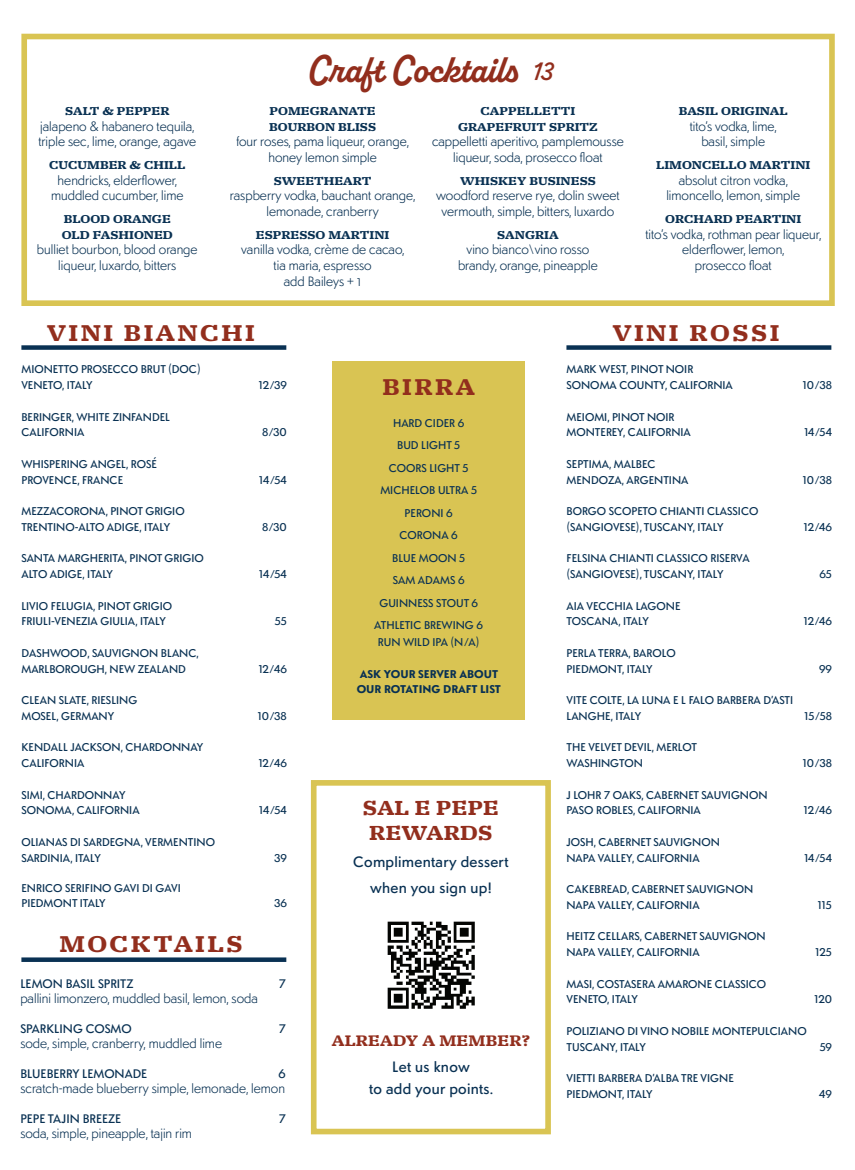
<style>
.page{position:relative;width:855px;height:1170px;background:#fff}
.page>*{position:absolute;margin:0;border:0;box-sizing:border-box;transform-origin:0 0}
.t1{font:700 39.38px "Alkaline";color:#922e1d}
.t2{font:700 22.5px "Molto";letter-spacing:.11em;color:#922e1d}
.t3{font:700 20px/25px "Molto";letter-spacing:.01em;color:#922e1d;text-align:center}
.t4{font:500 15px/26.2px "Sonar Sans";letter-spacing:.02em;color:#093153;text-align:center}
.t5{font:700 15px "Molto";letter-spacing:.01em;color:#922e1d}
.t6{font:300 13.5px/15.8px "Sonar Sans";color:#093153;text-align:center}
.t7{font:500 12.38px "Sonar Sans";color:#093153}
.t8{font:500 11.25px/15.8px "Sonar Sans";color:#093153}
.t9{font:700 11.25px/15.8px "Molto";color:#093153}
.t10{font:700 11.25px/15.8px "Sonar Sans";color:#093153}
.s1{font-size:22.5px}
</style>
<div class="page">
<div style="left:311px;top:780px;width:240px;height:354px;border:6px solid #d9c453"></div>
<div style="left:332px;top:361px;width:193px;height:358px;background:#d9c453"></div>
<div style="left:21px;top:345px;width:265px;height:5px;background:#093153"></div>
<div style="left:21px;top:957px;width:265px;height:5px;background:#093153"></div>
<div style="left:566px;top:345px;width:265px;height:5px;background:#093153"></div>
<div style="left:21px;top:34px;width:814px;height:272px;border:6px solid #d9c453"></div>
<img style="left:387px;top:921px;width:88px;height:88px">
<p class="t9" style="left:65px;top:104px;width:106px">SALT &amp; PEPPER</p>
<p class="t6" style="left:38px;top:117px;width:159px;text-align:left">jalapeno &amp; habanero tequila, triple sec, lime, orange, agave</p>
<p class="t9" style="left:49px;top:158px;width:138px">CUCUMBER &amp; CHILL</p>
<p class="t6" style="left:51px;top:171px;width:134px">hendricks, elderflower, muddled cucumber, lime</p>
<p class="t9" style="left:62px;top:212px;width:113px">BLOOD ORANGE<br>OLD FASHIONED</p>
<p class="t6" style="left:37px;top:241px;width:162px">bulliet bourbon, blood orange liqueur, luxardo, bitters</p>
<h1 class="t1" style="left:308px;top:45px;width:247px">Craft Cocktails <span class="s1">13</span></h1>
<p class="t9" style="left:269px;top:104px;width:108px">POMEGRANATE<br>BOURBON BLISS</p>
<p class="t6" style="left:236px;top:133px;width:174px">four roses, pama liqueur, orange, honey lemon simple</p>
<p class="t9" style="left:274px;top:174px;width:99px">SWEETHEART</p>
<p class="t6" style="left:230px;top:187px;width:187px">raspberry vodka, bauchant orange, lemonade, cranberry</p>
<p class="t9" style="left:256px;top:228px;width:135px">ESPRESSO MARTINI</p>
<p class="t6" style="left:241px;top:241px;width:165px">vanilla vodka, crème de cacao, tia maria, espresso<br>add Baileys + 1</p>
<p class="t9" style="left:458px;top:104px;width:141px;text-align:center">CAPPELLETTI<br>GRAPEFRUIT SPRITZ</p>
<p class="t6" style="left:432px;top:133px;width:193px">cappelletti aperitivo, pamplemousse liqueur, soda, prosecco float</p>
<p class="t9" style="left:460px;top:174px;width:137px">WHISKEY BUSINESS</p>
<p class="t6" style="left:436px;top:187px;width:185px">woodford reserve rye, dolin sweet vermouth, simple, bitters, luxardo</p>
<p class="t9" style="left:497px;top:228px;width:63px">SANGRIA</p>
<p class="t6" style="left:458px;top:241px;width:141px">vino bianco\vino rosso brandy, orange, pineapple</p>
<p class="t9" style="left:679px;top:104px;width:111px">BASIL ORIGINAL</p>
<p class="t6" style="left:690px;top:117px;width:89px">tito’s vodka, lime, basil, simple</p>
<p class="t9" style="left:656px;top:158px;width:156px">LIMONCELLO MARTINI</p>
<p class="t6" style="left:666px;top:171px;width:135px">absolut citron vodka, limoncello, lemon, simple</p>
<p class="t9" style="left:665px;top:212px;width:138px">ORCHARD PEARTINI</p>
<p class="t6" style="left:645px;top:225px;width:178px">tito’s vodka, rothman pear liqueur, elderflower, lemon,<br>prosecco float</p>
<h2 class="t2" style="left:47px;top:320px;width:209px">VINI BIANCHI</h2>
<h2 class="t2" style="left:613px;top:320px;width:168px">VINI ROSSI</h2>
<p class="t8" style="left:21px;top:361px;width:181px">MIONETTO PROSECCO BRUT (DOC)<br>VENETO, ITALY</p>
<p class="t8" style="left:259px;top:377px;width:30px">12/39</p>
<h2 class="t2" style="left:382px;top:373px;width:94px">BIRRA</h2>
<p class="t8" style="left:566px;top:361px;width:168px">MARK WEST, PINOT NOIR<br>SONOMA COUNTY, CALIFORNIA</p>
<p class="t8" style="left:803px;top:377px;width:31px">10/38</p>
<p class="t8" style="left:21px;top:408px;width:150px">BERINGER, WHITE ZINFANDEL<br>CALIFORNIA</p>
<p class="t8" style="left:21px;top:456px;width:137px">WHISPERING ANGEL, ROSÉ<br>PROVENCE, FRANCE</p>
<p class="t8" style="left:21px;top:503px;width:165px">MEZZACORONA, PINOT GRIGIO<br>TRENTINO-ALTO ADIGE, ITALY</p>
<p class="t8" style="left:21px;top:550px;width:184px">SANTA MARGHERITA, PINOT GRIGIO<br>ALTO ADIGE, ITALY</p>
<p class="t8" style="left:21px;top:597px;width:152px">LIVIO FELUGIA, PINOT GRIGIO<br>FRIULI-VENEZIA GIULIA, ITALY</p>
<p class="t8" style="left:21px;top:645px;width:179px">DASHWOOD, SAUVIGNON BLANC,<br>MARLBOROUGH, NEW ZEALAND</p>
<p class="t8" style="left:262px;top:424px;width:26px">8/30</p>
<p class="t8" style="left:259px;top:471px;width:29px">14/54</p>
<p class="t8" style="left:262px;top:519px;width:26px">8/30</p>
<p class="t8" style="left:259px;top:566px;width:29px">14/54</p>
<p class="t8" style="left:275px;top:613px;width:13px">55</p>
<p class="t8" style="left:259px;top:660px;width:30px">12/46</p>
<p class="t8" style="left:374px;top:411px;width:110px;line-height:22.5px;text-align:center">HARD CIDER 6<br>BUD LIGHT 5<br>COORS LIGHT 5<br>MICHELOB ULTRA 5<br>PERONI 6<br>CORONA 6<br>BLUE MOON 5<br>SAM ADAMS 6<br>GUINNESS STOUT 6<br>ATHLETIC BREWING 6</p>
<p class="t8" style="left:378px;top:634px;width:103px">RUN WILD IPA (N/A)</p>
<p class="t10" style="left:357px;top:665px;width:146px">ASK YOUR SERVER ABOUT<br>OUR ROTATING DRAFT LIST</p>
<p class="t8" style="left:566px;top:408px;width:126px">MEIOMI, PINOT NOIR<br>MONTEREY, CALIFORNIA</p>
<p class="t8" style="left:566px;top:456px;width:123px">SEPTIMA, MALBEC<br>MENDOZA, ARGENTINA</p>
<p class="t8" style="left:566px;top:503px;width:193px">BORGO SCOPETO CHIANTI CLASSICO (SANGIOVESE), TUSCANY, ITALY</p>
<p class="t8" style="left:566px;top:550px;width:185px">FELSINA CHIANTI CLASSICO RISERVA (SANGIOVESE), TUSCANY, ITALY</p>
<p class="t8" style="left:566px;top:597px;width:116px">AIA VECCHIA LAGONE<br>TOSCANA, ITALY</p>
<p class="t8" style="left:566px;top:645px;width:111px">PERLA TERRA, BAROLO<br>PIEDMONT, ITALY</p>
<p class="t8" style="left:804px;top:424px;width:29px">14/54</p>
<p class="t8" style="left:803px;top:471px;width:31px">10/38</p>
<p class="t8" style="left:804px;top:519px;width:30px">12/46</p>
<p class="t8" style="left:819px;top:566px;width:14px">65</p>
<p class="t8" style="left:804px;top:613px;width:30px">12/46</p>
<p class="t8" style="left:819px;top:660px;width:14px">99</p>
<p class="t8" style="left:21px;top:692px;width:117px">CLEAN SLATE, RIESLING<br>MOSEL, GERMANY</p>
<p class="t8" style="left:258px;top:708px;width:31px">10/38</p>
<p class="t8" style="left:566px;top:692px;width:228px">VITE COLTE, LA LUNA E L FALO BARBERA D’ASTI<br>LANGHE, ITALY</p>
<p class="t8" style="left:805px;top:708px;width:29px">15/58</p>
<p class="t8" style="left:21px;top:739px;width:183px">KENDALL JACKSON, CHARDONNAY<br>CALIFORNIA</p>
<p class="t8" style="left:259px;top:755px;width:30px">12/46</p>
<p class="t8" style="left:566px;top:739px;width:132px">THE VELVET DEVIL, MERLOT<br>WASHINGTON</p>
<p class="t8" style="left:803px;top:755px;width:31px">10/38</p>
<p class="t8" style="left:21px;top:786px;width:120px">SIMI, CHARDONNAY<br>SONOMA, CALIFORNIA</p>
<p class="t8" style="left:21px;top:834px;width:195px">OLIANAS DI SARDEGNA, VERMENTINO<br>SARDINIA, ITALY</p>
<p class="t8" style="left:21px;top:879px;width:161px">ENRICO SERIFINO GAVI DI GAVI<br>PIEDMONT ITALY</p>
<p class="t8" style="left:259px;top:802px;width:29px">14/54</p>
<p class="t8" style="left:274px;top:849px;width:14px">39</p>
<p class="t8" style="left:274px;top:895px;width:14px">36</p>
<h3 class="t3" style="left:363px;top:798px;width:138px">SAL E PEPE<br>REWARDS</h3>
<h3 class="t4" style="left:353px;top:848px;width:157px">Complimentary dessert when you sign up!</h3>
<p class="t8" style="left:566px;top:786px;width:203px">J LOHR 7 OAKS, CABERNET SAUVIGNON<br>PASO ROBLES, CALIFORNIA</p>
<p class="t8" style="left:566px;top:834px;width:155px">JOSH, CABERNET SAUVIGNON<br>NAPA VALLEY, CALIFORNIA</p>
<p class="t8" style="left:566px;top:881px;width:188px">CAKEBREAD, CABERNET SAUVIGNON<br>NAPA VALLEY, CALIFORNIA</p>
<p class="t8" style="left:804px;top:802px;width:30px">12/46</p>
<p class="t8" style="left:804px;top:849px;width:29px">14/54</p>
<p class="t8" style="left:818px;top:897px;width:16px">115</p>
<h2 class="t2" style="left:59px;top:931px;width:185px">MOCKTAILS</h2>
<p class="t8" style="left:566px;top:928px;width:201px">HEITZ CELLARS, CABERNET SAUVIGNON<br>NAPA VALLEY, CALIFORNIA</p>
<p class="t8" style="left:816px;top:944px;width:18px">125</p>
<p class="t7" style="left:20px;top:975px;width:115px">LEMON BASIL SPRITZ</p>
<p class="t7" style="left:279px;top:975px;width:8px">7</p>
<p class="t6" style="left:20px;top:990px;width:239px">pallini limonzero, muddled basil, lemon, soda</p>
<p class="t7" style="left:20px;top:1020px;width:113px">SPARKLING COSMO</p>
<p class="t7" style="left:279px;top:1020px;width:8px">7</p>
<p class="t6" style="left:20px;top:1035px;width:203px">sode, simple, cranberry, muddled lime</p>
<p class="t7" style="left:20px;top:1065px;width:128px">BLUEBERRY LEMONADE</p>
<p class="t7" style="left:279px;top:1065px;width:9px">6</p>
<p class="t6" style="left:20px;top:1080px;width:266px">scratch-made blueberry simple, lemonade, lemon</p>
<p class="t7" style="left:20px;top:1110px;width:102px">PEPE TAJIN BREEZE</p>
<p class="t7" style="left:279px;top:1110px;width:8px">7</p>
<p class="t6" style="left:20px;top:1125px;width:173px">soda, simple, pineapple, tajin rim</p>
<h3 class="t5" style="left:332px;top:1032px;width:200px">ALREADY A MEMBER?</h3>
<h3 class="t4" style="left:369px;top:1056px;width:126px;line-height:21.2px">Let us know<br>to add your points.</h3>
<p class="t8" style="left:566px;top:975px;width:201px">MASI, COSTASERA AMARONE CLASSICO<br>VENETO, ITALY</p>
<p class="t8" style="left:814px;top:991px;width:19px">120</p>
<p class="t8" style="left:566px;top:1023px;width:242px">POLIZIANO DI VINO NOBILE MONTEPULCIANO<br>TUSCANY, ITALY</p>
<p class="t8" style="left:820px;top:1038px;width:14px">59</p>
<p class="t8" style="left:566px;top:1070px;width:169px">VIETTI BARBERA D’ALBA TRE VIGNE<br>PIEDMONT, ITALY</p>
<p class="t8" style="left:819px;top:1086px;width:14px">49</p>
</div>
